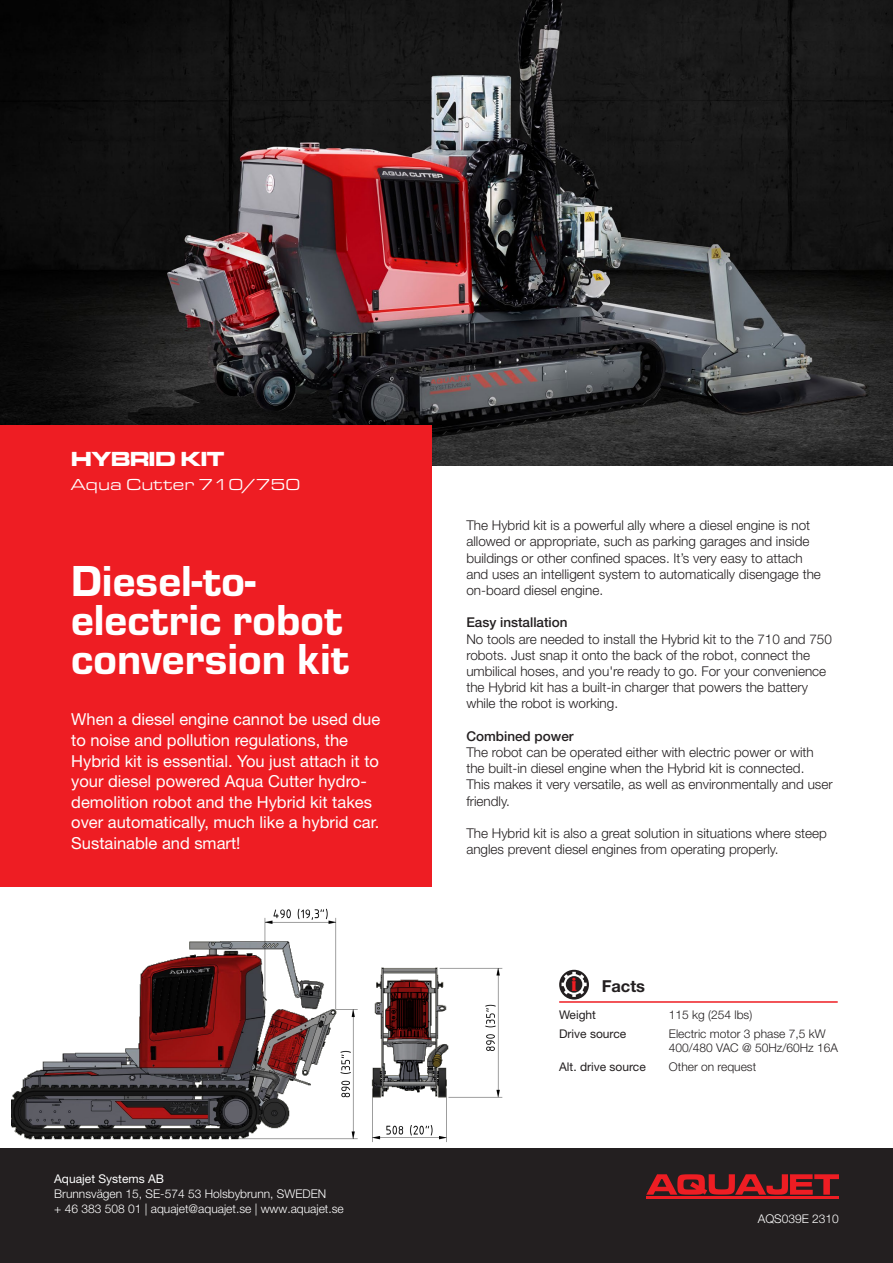
<style>
.page{position:relative;width:893px;height:1263px;background:#fff}
.page>*{position:absolute;margin:0;border:0;box-sizing:border-box;transform-origin:0 0}
.Produkt_rubrik_1{font:45px/39px "Eurostile Hea";color:#fff}
.Produkt_namn_1{font:21px "Microgramma D Bold Exte";color:#fff}
.t1{font:17.55px "Bauhaus 93";color:#ee1d23}
.Produkt_ingress{font:16.5px/20.7px "Helvetica Neue LT Std";color:#fff}
.Produkt_namn_2{font:16.5px "Eurostile Ext";color:#fff}
.Fakta_rubrik{font:700 16.5px "Helvetica Neue LT Std";color:#231f20}
.Brödtext{font:300 13.5px/16.2px "Helvetica Neue LT Std";color:#231f20}
.Underrubrik_brödtext{font:500 13.5px "Helvetica Neue LT Std";color:#231f20}
.t2{font:300 12px "Helvetica Neue LT Std";color:#fff}
.Faktatext{font:300 12px/14.4px "Helvetica Neue LT Std";color:#231f20}
.Faktatext_fet{font:12px "Helvetica Neue LT Std";color:#231f20}
.t3{font:12px "Helvetica Neue LT Std";color:#fff}
</style>
<div class="page">
<div style="left:0;top:1148px;width:893px;height:115px;background:#231f20"></div>
<svg style="left:646px;top:1174px;width:193px;height:21px"></svg>
<hr style="left:646px;top:1197px;width:193px;height:2px;background:#ee1d23">
<img style="left:0;top:0;width:893px;height:465px">
<div style="left:0;top:425px;width:431px;height:462px;background:#ee1d23"></div>
<img style="left:12px;top:908px;width:326px;height:232px">
<img style="left:338px;top:967px;width:165px;height:175px">
<svg style="left:559px;top:970px;width:30px;height:29px"></svg>
<hr style="left:559px;top:1001px;width:279px;height:2px;background:#ee1d23">
<p class="Produkt_namn_1" style="left:71px;top:445px;width:154px">HYBRID KIT</p>
<p class="Produkt_namn_2" style="left:71px;top:473px;width:231px">Aqua Cutter 710/750</p>
<p class="Produkt_rubrik_1" style="left:71px;top:559px;width:279px">Diesel-to&shy;electric robot conversion kit</p>
<p class="Produkt_ingress" style="left:71px;top:709px;width:311px">When a diesel engine cannot be used due to noise and pollution regulations, the Hybrid kit is essential. You just attach it to your diesel powered Aqua Cutter hydro&shy;demolition robot and the Hybrid kit takes over automatically, much like a hybrid car.<br>Sustainable and smart!</p>
<p class="t3" style="left:54px;top:1171px;width:111px">Aquajet Systems AB</p>
<p class="t2" style="left:54px;top:1186px;width:274px">Brunnsvägen 15, SE-574 53 Holsbybrunn, SWEDEN</p>
<p class="t2" style="left:54px;top:1201px;width:291px">+ 46 383 508 01 | aquajet@aquajet.se | www.aquajet.se</p>
<p class="Brödtext" style="left:466px;top:517px;width:356px">The Hybrid kit is a powerful ally where a diesel engine is not allowed or appropriate, such as parking garages and inside buildings or other confined spaces. It’s very easy to attach and uses an intelligent system to automatically disengage the on-board diesel engine.</p>
<p class="Underrubrik_brödtext" style="left:466px;top:615px;width:103px">Easy installation</p>
<p class="Brödtext" style="left:466px;top:630px;width:367px">No tools are needed to install the Hybrid kit to the 710 and 750 robots. Just snap it onto the back of the robot, connect the umbilical hoses, and you're ready to go. For your convenience the Hybrid kit has a built-in charger that powers the battery while the robot is working.</p>
<p class="Underrubrik_brödtext" style="left:466px;top:728px;width:109px">Combined power</p>
<p class="Brödtext" style="left:466px;top:744px;width:349px">The robot can be operated either with electric power or with</p>
<p class="Brödtext" style="left:466px;top:760px;width:340px">the built-in diesel engine when the Hybrid kit is connected.</p>
<p class="Brödtext" style="left:466px;top:776px;width:368px">This makes it very versatile, as well as environmentally and user friendly.</p>
<p class="Brödtext" style="left:466px;top:825px;width:362px">The Hybrid kit is also a great solution in situations where steep angles prevent diesel engines from operating properly.</p>
<p class="t1" style="left:572px;top:975px;width:7px">i</p>
<p class="Fakta_rubrik" style="left:602px;top:976px;width:45px">Facts</p>
<p class="Faktatext_fet" style="left:559px;top:1008px;width:38px">Weight</p>
<p class="Faktatext_fet" style="left:559px;top:1026px;width:69px">Drive source</p>
<p class="Faktatext_fet" style="left:559px;top:1059px;width:88px">Alt. drive source</p>
<p class="Faktatext" style="left:669px;top:1007px;width:85px">115 kg (254 lbs)</p>
<p class="Faktatext" style="left:669px;top:1026px;width:171px">Electric motor 3 phase 7,5 kW<br>400/480 VAC @ 50Hz/60Hz 16A</p>
<p class="Faktatext" style="left:669px;top:1059px;width:89px">Other on request</p>
<p class="t2" style="left:758px;top:1211px;width:83px">AQS039E 2310</p>
</div>
